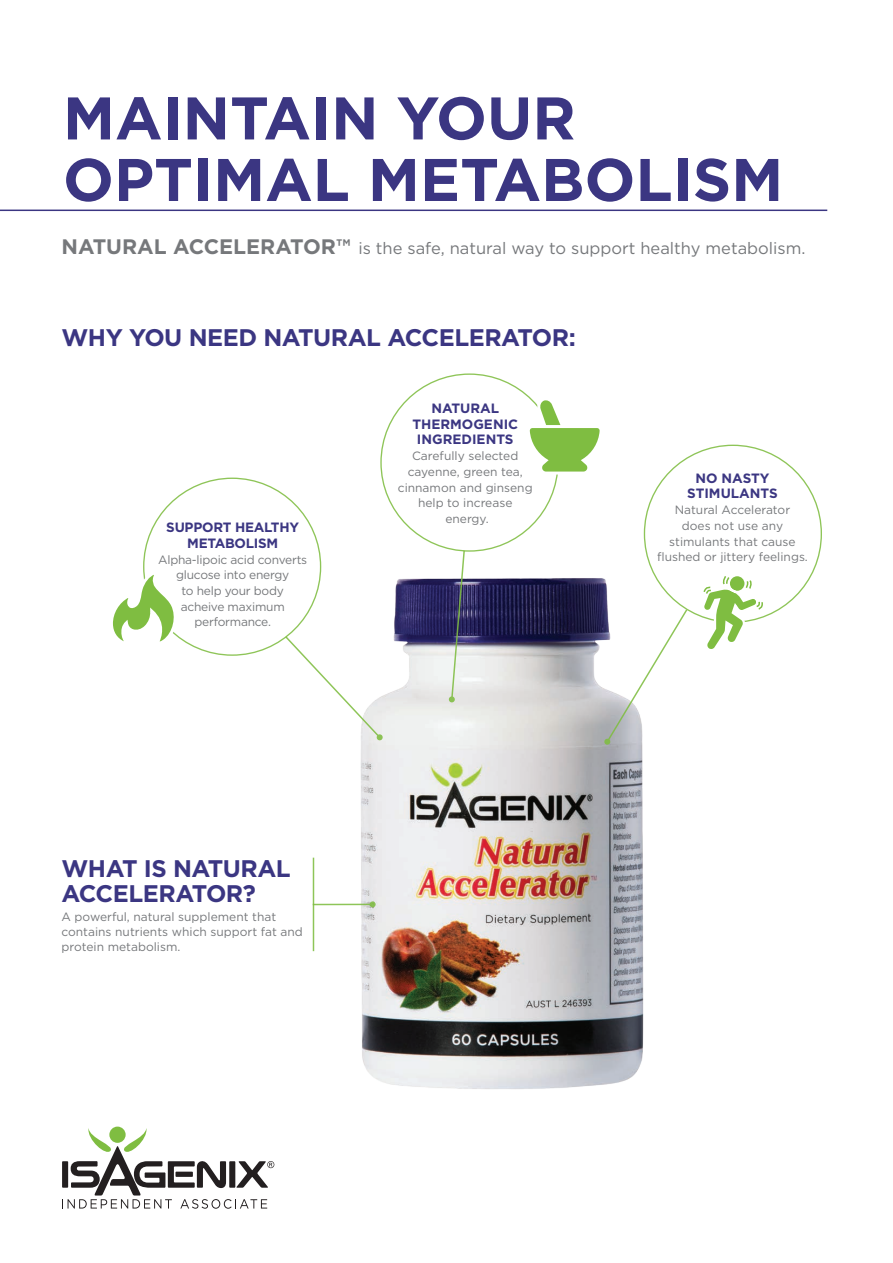
<style>
.page{position:relative;width:893px;height:1263px;background:#fff}
.page>*{position:absolute;margin:0;border:0;box-sizing:border-box;transform-origin:0 0}
.t1{font:700 60px/61.5px "Gotham";color:#3b3682}
.t2{font:700 24px/24.6px "Gotham";letter-spacing:-.02em;color:#3b3682}
.t3{font:16.5px "Gotham";color:#76787b}
.t4{font:700 13.5px/15.8px "Gotham";color:#3b3682;text-align:center}
.t5{font:700 13.5px/15.8px "Gotham";letter-spacing:-.02em;color:#3b3682;text-align:center}
.t6{font:12px/15.8px "Gotham";color:#76787b;text-align:center}
.t7{font:12px/15.8px "Gotham";letter-spacing:-.02em;color:#76787b;text-align:center}
.s1{font-weight:700;font-size:21px}
</style>
<div class="page">
<img style="left:291px;top:525px;width:409px;height:564px">
<hr style="left:313px;top:858px;width:1px;height:93px;background:#7fbd41">
<hr style="left:313px;top:904px;width:60px;height:1px;background:#7fbd41">
<svg style="left:370px;top:901px;width:6px;height:6px"></svg>
<svg style="left:448px;top:549px;width:18px;height:154px"></svg>
<svg style="left:283px;top:634px;width:100px;height:107px"></svg>
<svg style="left:604px;top:608px;width:85px;height:137px"></svg>
<div style="left:381px;top:374px;width:177px;height:177px;background:#fff;border-radius:50%"></div>
<div style="left:644px;top:445px;width:177px;height:177px;background:#fff;border-radius:50%"></div>
<div style="left:144px;top:478px;width:177px;height:177px;background:#fff;border-radius:50%"></div>
<svg style="left:109px;top:1126px;width:17px;height:17px"></svg>
<svg style="left:62px;top:1128px;width:212px;height:81px"></svg>
<hr style="left:0;top:210px;width:827px;height:1px;background:#3b3682">
<svg style="left:526px;top:396px;width:74px;height:80px"></svg>
<svg style="left:113px;top:566px;width:66px;height:76px"></svg>
<svg style="left:700px;top:576px;width:63px;height:73px"></svg>
<h1 class="t1" style="left:63px;top:87px;width:722px">MAINTAIN YOUR<br>OPTIMAL METABOLISM</h1>
<h3 class="t3" style="left:61px;top:238px;width:745px"><span class="s1">NATURAL ACCELERATOR™</span> is the safe, natural way to support healthy metabolism.</h3>
<h2 class="t2" style="left:61px;top:325px;width:516px">WHY YOU NEED NATURAL ACCELERATOR:</h2>
<p class="t5" style="left:166px;top:519px;width:134px">SUPPORT HEALTHY<br>METABOLISM</p>
<p class="t7" style="left:158px;top:551px;width:151px">Alpha-lipoic acid converts glucose into energy<br>to help your body acheive maximum performance.</p>
<p class="t4" style="left:412px;top:400px;width:107px">NATURAL<br>THERMOGENIC<br>INGREDIENTS</p>
<p class="t6" style="left:398px;top:448px;width:136px">Carefully selected cayenne, green tea, cinnamon and ginseng help to increase energy.</p>
<p class="t4" style="left:687px;top:470px;width:92px">NO NASTY<br>STIMULANTS</p>
<p class="t6" style="left:657px;top:502px;width:152px">Natural Accelerator<br>does not use any stimulants that cause flushed or jittery feelings.</p>
<h2 class="t2" style="left:61px;top:856px;width:231px">WHAT IS NATURAL<br>ACCELERATOR?</h2>
<p class="t6" style="left:61px;top:909px;width:243px;line-height:15px;text-align:left">A powerful, natural supplement that contains nutrients which support fat and protein metabolism.</p>
</div>
